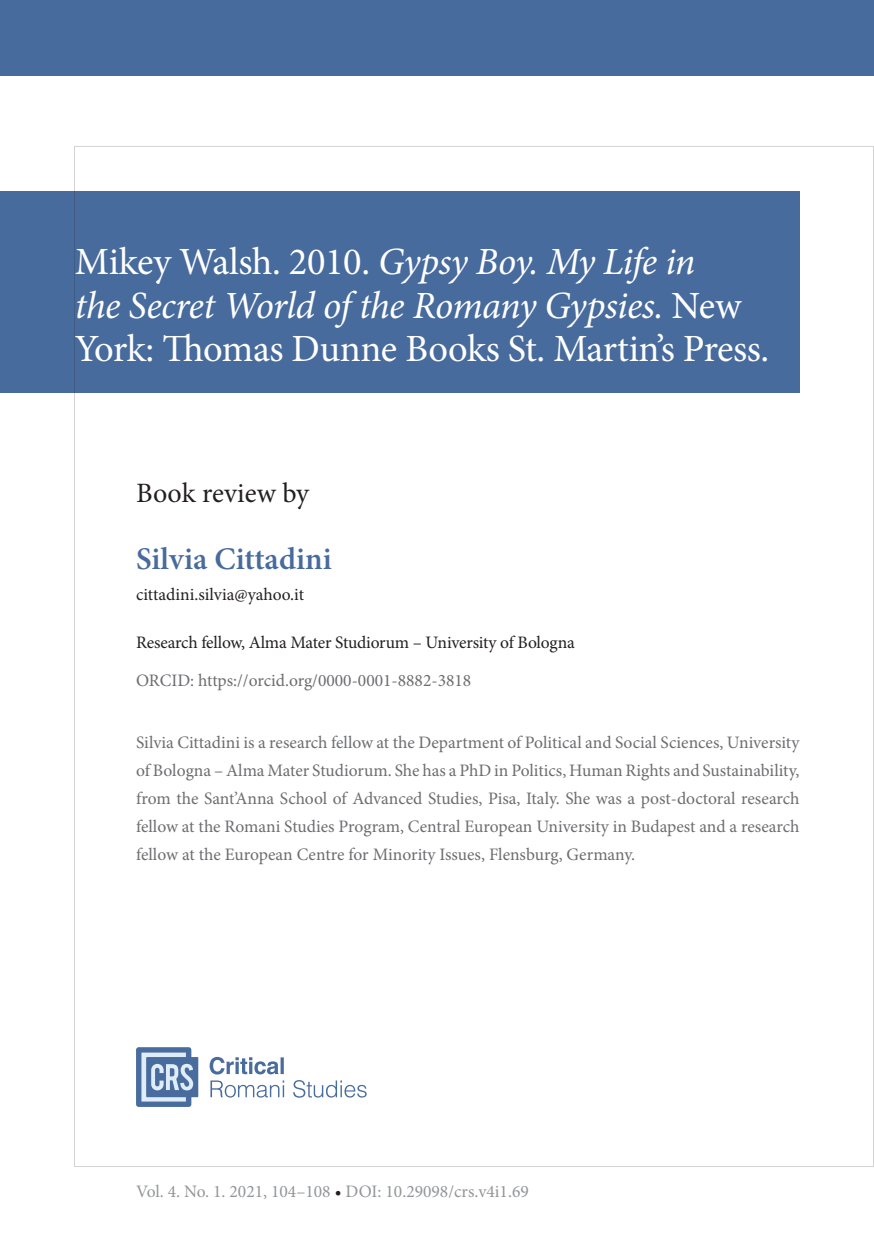
<style>
.page{position:relative;width:874px;height:1241px;background:#fff}
.page>*{position:absolute;margin:0;border:0;box-sizing:border-box;transform-origin:0 0}
.t1{font:38.5px/43.8px "Minion Pro";letter-spacing:-.015em;color:#fff}
.Author{font:600 31.5px "Minion Pro";color:#486b9d}
.t2{font:28px "Minion Pro";letter-spacing:.005em;color:#231f20}
.body_text{font:17.5px/28px "Minion Pro";color:#6c6d70;text-align:justify}
.body_text-2{font:17.5px "Minion Pro";letter-spacing:-.01em;color:#231f20}
.main_para{font:17.5px "Minion Pro";color:#939598}
.s1{font-style:italic}
.s2{color:#231f20}
</style>
<div class="page">
<div style="left:0;top:0;width:873px;height:75px;background:#486b9d"></div>
<div style="left:0;top:191px;width:799px;height:202px;background:#486b9d"></div>
<svg style="left:136px;top:1047px;width:230px;height:59px"></svg>
<p class="t1" style="left:75px;top:240px;width:695px">Mikey Walsh. 2010. <span class="s1">Gypsy Boy. My Life in<br>the Secret World of the Romany Gypsies.</span> New<br>York: Thomas Dunne Books St. Martin’s Press.</p>
<p class="t2" style="left:136px;top:474px;width:174px">Book review by</p>
<p class="Author" style="left:136px;top:537px;width:197px">Silvia Cittadini</p>
<p class="body_text-2" style="left:136px;top:583px;width:169px">cittadini.silvia@yahoo.it</p>
<p class="body_text-2" style="left:136px;top:630px;width:440px">Research fellow, Alma Mater Studiorum – University of Bologna</p>
<p class="body_text" style="left:136px;top:666px;width:336px">ORCID: https://orcid.org/0000-0001-8882-3818</p>
<p class="body_text" style="left:136px;top:728px;width:664px">Silvia Cittadini is a research fellow at the Department of Political and Social Sciences, University of Bologna – Alma Mater Studiorum. She has a PhD in Politics, Human Rights and Sustainability, from the Sant’Anna School of Advanced Studies, Pisa, Italy. She was a post-doctoral research fellow at the Romani Studies Program, Central European University in Budapest and a research fellow at the European Centre for Minority Issues, Flensburg, Germany.</p>
<p class="main_para" style="left:136px;top:1179px;width:394px">Vol. 4. No. 1. 2021, 104–108 <span class="s2">•</span> DOI: 10.29098/crs.v4i1.69</p>
</div>
